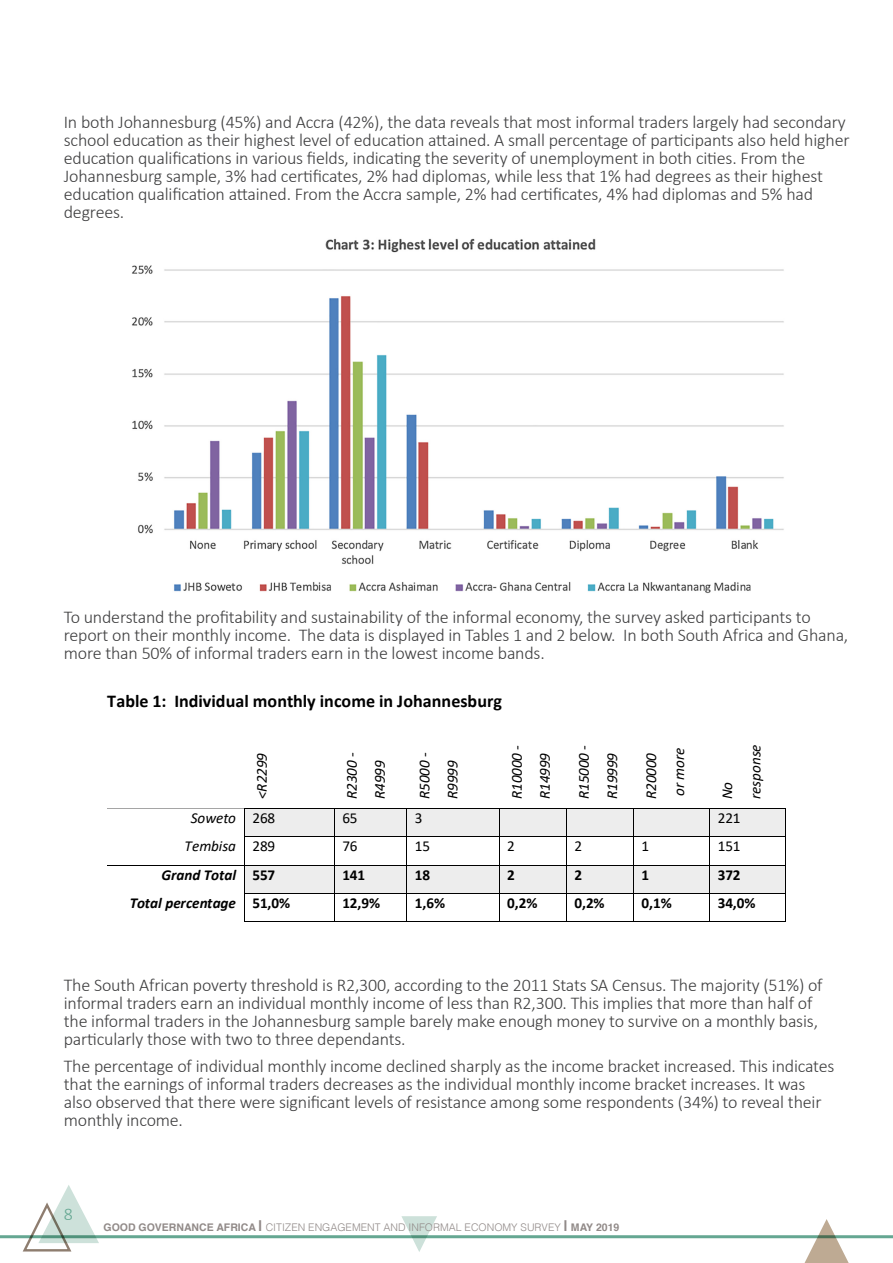
<style>
.page{position:relative;width:893px;height:1263px;background:#fff}
.page>*{position:absolute;margin:0;border:0;box-sizing:border-box;transform-origin:0 0}
.BODY_COPY_OUTCOMES{font:300 18px/18px "Calibri";letter-spacing:-.01em;color:#3e3e3f}
.t1{font:700 18px "Calibri";letter-spacing:.005em;color:#000}
.t2{font:300 18px "Calibri";color:#65a792}
.t3{font:italic 15.15px/28.2px "Calibri";letter-spacing:-.005em;color:#000}
.t4{font:700 15.15px "Calibri";letter-spacing:-.005em;color:#000}
.t5{font:italic 700 15.15px "Calibri";letter-spacing:-.005em;color:#000}
.t6{font:15.15px "Calibri";letter-spacing:-.005em;color:#000}
.t7{font:300 10.5px "Helvetica";color:#918a88}
.s1{font-style:normal}
.s2{font-weight:700}
.s3{font-weight:700;font-size:15px}
</style>
<div class="page">
<hr style="left:0;top:1235px;width:893px;height:3px;background:#65a792">
<svg style="left:401px;top:1216px;width:36px;height:36px"></svg>
<svg style="left:21px;top:1185px;width:78px;height:67px"></svg>
<svg style="left:804px;top:1219px;width:45px;height:44px"></svg>
<img style="left:132px;top:238px;width:652px;height:356px">
<div style="left:244px;top:809px;width:90px;height:27px;background:#ededed"></div>
<div style="left:335px;top:809px;width:71px;height:27px;background:#ededed"></div>
<div style="left:407px;top:809px;width:92px;height:27px;background:#ededed"></div>
<div style="left:499px;top:809px;width:67px;height:27px;background:#ededed"></div>
<div style="left:566px;top:809px;width:67px;height:27px;background:#ededed"></div>
<div style="left:634px;top:809px;width:75px;height:27px;background:#ededed"></div>
<div style="left:710px;top:809px;width:75px;height:27px;background:#ededed"></div>
<hr style="left:107px;top:808px;width:137px;height:1px;background:#a5a5a5">
<hr style="left:245px;top:808px;width:89px;height:1px;background:#000">
<hr style="left:335px;top:808px;width:71px;height:1px;background:#000">
<hr style="left:408px;top:808px;width:91px;height:1px;background:#000">
<hr style="left:500px;top:808px;width:66px;height:1px;background:#000">
<hr style="left:567px;top:808px;width:66px;height:1px;background:#000">
<hr style="left:635px;top:808px;width:74px;height:1px;background:#000">
<hr style="left:711px;top:808px;width:74px;height:1px;background:#000">
<hr style="left:244px;top:836px;width:90px;height:1px;background:#000">
<hr style="left:335px;top:836px;width:71px;height:1px;background:#000">
<hr style="left:407px;top:836px;width:92px;height:1px;background:#000">
<hr style="left:499px;top:836px;width:67px;height:1px;background:#000">
<hr style="left:566px;top:836px;width:67px;height:1px;background:#000">
<hr style="left:634px;top:836px;width:75px;height:1px;background:#000">
<hr style="left:710px;top:836px;width:75px;height:1px;background:#000">
<div style="left:244px;top:865px;width:90px;height:28px;background:#ededed"></div>
<div style="left:335px;top:865px;width:71px;height:28px;background:#ededed"></div>
<div style="left:407px;top:865px;width:92px;height:28px;background:#ededed"></div>
<div style="left:499px;top:865px;width:67px;height:28px;background:#ededed"></div>
<div style="left:566px;top:865px;width:67px;height:28px;background:#ededed"></div>
<div style="left:634px;top:865px;width:75px;height:28px;background:#ededed"></div>
<div style="left:710px;top:865px;width:75px;height:28px;background:#ededed"></div>
<hr style="left:107px;top:865px;width:137px;height:1px;background:#000">
<hr style="left:244px;top:865px;width:90px;height:1px;background:#000">
<hr style="left:335px;top:865px;width:71px;height:1px;background:#000">
<hr style="left:407px;top:865px;width:92px;height:1px;background:#000">
<hr style="left:499px;top:865px;width:67px;height:1px;background:#000">
<hr style="left:566px;top:865px;width:67px;height:1px;background:#000">
<hr style="left:634px;top:865px;width:75px;height:1px;background:#000">
<hr style="left:710px;top:865px;width:75px;height:1px;background:#000">
<hr style="left:244px;top:893px;width:90px;height:1px;background:#000">
<hr style="left:335px;top:893px;width:71px;height:1px;background:#000">
<hr style="left:407px;top:893px;width:92px;height:1px;background:#000">
<hr style="left:499px;top:893px;width:67px;height:1px;background:#000">
<hr style="left:566px;top:893px;width:67px;height:1px;background:#000">
<hr style="left:634px;top:893px;width:75px;height:1px;background:#000">
<hr style="left:710px;top:893px;width:75px;height:1px;background:#000">
<svg style="left:244px;top:808px;width:1px;height:113px"></svg>
<hr style="left:244px;top:921px;width:90px;height:1px;background:#000">
<svg style="left:334px;top:808px;width:1px;height:114px"></svg>
<hr style="left:335px;top:921px;width:71px;height:1px;background:#000">
<svg style="left:406px;top:808px;width:2px;height:114px"></svg>
<hr style="left:407px;top:921px;width:92px;height:1px;background:#000">
<svg style="left:499px;top:808px;width:1px;height:113px"></svg>
<hr style="left:499px;top:921px;width:67px;height:1px;background:#000">
<svg style="left:566px;top:808px;width:1px;height:113px"></svg>
<hr style="left:566px;top:921px;width:67px;height:1px;background:#000">
<svg style="left:633px;top:808px;width:2px;height:114px"></svg>
<hr style="left:634px;top:921px;width:75px;height:1px;background:#000">
<svg style="left:709px;top:808px;width:2px;height:114px"></svg>
<hr style="left:710px;top:921px;width:75px;height:1px;background:#000">
<svg style="left:785px;top:808px;width:1px;height:114px"></svg>
<p class="BODY_COPY_OUTCOMES" style="left:64px;top:115px;width:787px">In both Johannesburg (45%) and Accra (42%), the data reveals that most informal traders largely had secondary school education as their highest level of education attained. A small percentage of participants also held higher education qualifications in various fields, indicating the severity of unemployment in both cities. From the Johannesburg sample, 3% had certificates, 2% had diplomas, while less that 1% had degrees as their highest education qualification attained. From the Accra sample, 2% had certificates, 4% had diplomas and 5% had degrees.</p>
<p class="BODY_COPY_OUTCOMES" style="left:64px;top:609px;width:786px">To understand the profitability and sustainability of the informal economy, the survey asked participants to report on their monthly income. The data is displayed in Tables 1 and 2 below. In both South Africa and Ghana, more than 50% of informal traders earn in the lowest income bands.</p>
<p class="t1" style="left:107px;top:688px;width:396px">Table 1: Individual monthly income in Johannesburg</p>
<p class="t3" style="left:247px;top:799px;width:48px;rotate:-90deg">&lt;R2299</p>
<p class="t3" style="left:337px;top:799px;width:48px;rotate:-90deg">R2300 -<br>R4999</p>
<p class="t3" style="left:410px;top:799px;width:48px;rotate:-90deg">R5000 -<br>R9999</p>
<p class="t3" style="left:502px;top:799px;width:56px;rotate:-90deg">R10000 -<br>R14999</p>
<p class="t3" style="left:569px;top:799px;width:56px;rotate:-90deg">R15000 -<br>R19999</p>
<p class="t3" style="left:636px;top:799px;width:53px;rotate:-90deg">R20000 or more</p>
<p class="t3" style="left:712px;top:799px;width:56px;rotate:-90deg">No response</p>
<p class="t3" style="left:191px;top:803px;width:86px">Soweto <span class="s1">268</span></p>
<p class="t6" style="left:342px;top:808px;width:17px">65</p>
<p class="t6" style="left:415px;top:808px;width:9px">3</p>
<p class="t6" style="left:718px;top:808px;width:24px">221</p>
<p class="t3" style="left:185px;top:831px;width:92px">Tembisa <span class="s1">289</span></p>
<p class="t6" style="left:342px;top:836px;width:17px">76</p>
<p class="t6" style="left:415px;top:836px;width:17px">15</p>
<p class="t6" style="left:507px;top:836px;width:9px">2</p>
<p class="t6" style="left:574px;top:836px;width:9px">2</p>
<p class="t6" style="left:642px;top:836px;width:9px">1</p>
<p class="t6" style="left:718px;top:836px;width:24px">151</p>
<p class="t5" style="left:161px;top:864px;width:115px">Grand Total <span class="s1">557</span></p>
<p class="t4" style="left:342px;top:864px;width:24px">141</p>
<p class="t4" style="left:415px;top:864px;width:17px">18</p>
<p class="t4" style="left:507px;top:864px;width:9px">2</p>
<p class="t4" style="left:574px;top:864px;width:9px">2</p>
<p class="t4" style="left:642px;top:864px;width:9px">1</p>
<p class="t4" style="left:718px;top:864px;width:24px">372</p>
<p class="t5" style="left:130px;top:892px;width:162px">Total percentage <span class="s1">51,0%</span></p>
<p class="t4" style="left:342px;top:892px;width:39px">12,9%</p>
<p class="t4" style="left:415px;top:892px;width:32px">1,6%</p>
<p class="t4" style="left:507px;top:892px;width:32px">0,2%</p>
<p class="t4" style="left:574px;top:892px;width:32px">0,2%</p>
<p class="t4" style="left:642px;top:892px;width:32px">0,1%</p>
<p class="t4" style="left:718px;top:892px;width:39px">34,0%</p>
<p class="BODY_COPY_OUTCOMES" style="left:64px;top:978px;width:760px">The South African poverty threshold is R2,300, according to the 2011 Stats SA Census. The majority (51%) of informal traders earn an individual monthly income of less than R2,300. This implies that more than half of the informal traders in the Johannesburg sample barely make enough money to survive on a monthly basis, particularly those with two to three dependants.</p>
<p class="BODY_COPY_OUTCOMES" style="left:64px;top:1058px;width:772px">The percentage of individual monthly income declined sharply as the income bracket increased. This indicates that the earnings of informal traders decreases as the individual monthly income bracket increases. It was also observed that there were significant levels of resistance among some respondents (34%) to reveal their monthly income.</p>
<p class="t2" style="left:64px;top:1202px;width:11px">8</p>
<p class="t7" style="left:104px;top:1218px;width:517px"><span class="s2">GOOD GOVERNANCE AFRICA</span> <span class="s3">|</span> CITIZEN ENGAGEMENT AND INFORMAL ECONOMY SURVEY <span class="s3">|</span> <span class="s2">MAY 2019</span></p>
</div>
